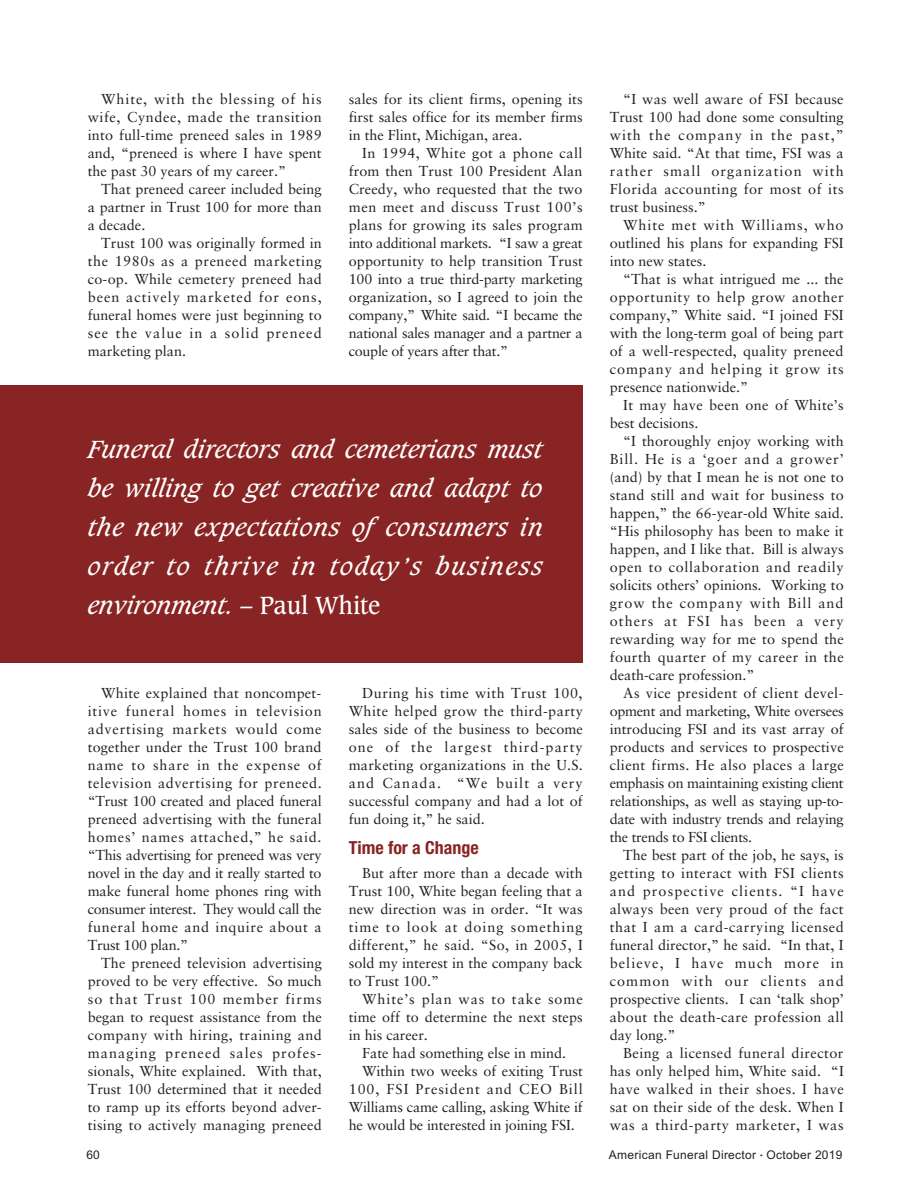
<style>
.page{position:relative;width:918px;height:1202px;background:#fff}
.page>*{position:absolute;margin:0;border:0;box-sizing:border-box;transform-origin:0 0}
.t1{font:italic 24px/39px "Caxton Std";letter-spacing:.075em;color:#fff;text-align:justify}
.t2{font:700 condensed 18px "Helvetica Neue LT Std";color:#882423}
.t3{font:14.4px/18px "Sabon LT Std";color:#231f20;text-align:justify}
.t4{font:14.4px/18px "Sabon LT Std";letter-spacing:.025em;color:#231f20}
.t5{font:14.4px "Sabon LT Std";letter-spacing:.065em;color:#231f20}
.t6{font:12px "Arial";letter-spacing:.025em;color:#231f20}
.s1{font-style:normal}
.s2{font-size:7.5px}
</style>
<div class="page">
<div style="left:0;top:386px;width:583px;height:277px;background:#882423"></div>
<p class="t3" style="left:88px;top:91px;width:236px;text-indent:14px">White, with the blessing of his wife, Cyndee, made the transition into full-time preneed sales in 1989 and, “preneed is where I have spent the past 30 years of my career.”</p>
<p class="t3" style="left:88px;top:181px;width:235px;text-indent:13px">That preneed career included being a partner in Trust 100 for more than a decade.</p>
<p class="t3" style="left:88px;top:235px;width:236px;text-indent:13px">Trust 100 was originally formed in the 1980s as a preneed marketing co-op. While cemetery preneed had been actively marketed for eons, funeral homes were just beginning to see the value in a solid preneed marketing plan.</p>
<p class="t3" style="left:349px;top:91px;width:235px">sales for its client firms, opening its first sales office for its member firms in the Flint, Michigan, area.</p>
<p class="t3" style="left:349px;top:145px;width:236px;text-indent:14px">In 1994, White got a phone call from then Trust 100 President Alan Creedy, who requested that the two men meet and discuss Trust 100’s plans for growing its sales program into additional markets. “I saw a great opportunity to help transition Trust 100 into a true third-party marketing organization, so I agreed to join the company,” White said. “I became the national sales manager and a partner a couple of years after that.”</p>
<h1 class="t1" style="left:88px;top:431px;width:456px">Funeral directors and cemeterians must be willing to get creative and adapt to the new expectations ofconsumers in order to thrive in today’s business environment. <span class="s1">– Paul White</span></h1>
<p class="t3" style="left:88px;top:685px;width:236px;text-indent:14px">White explained that noncompet&shy;itive funeral homes in television advertising markets would come together under the Trust 100 brand name to share in the expense of television advertising for preneed. “Trust 100 created and placed funeral preneed advertising with the funeral homes’ names attached,” he said. “This advertising for preneed was very novel in the day and it really started to make funeral home phones ring with consumer interest. They would call the funeral home and inquire about a Trust 100 plan.”</p>
<p class="t3" style="left:88px;top:955px;width:236px;text-indent:14px">The preneed television advertising proved to be very effective. So much so that Trust 100 member firms began to request assistance from the company with hiring, training and managing preneed sales profes&shy;sionals, White explained. With that, Trust 100 determined that it needed to ramp up its efforts beyond adver&shy;tising to actively managing preneed</p>
<p class="t3" style="left:349px;top:685px;width:236px;text-indent:13px">During his time with Trust 100, White helped grow the third-party sales side of the business to become one of the largest third-party marketing organizations in the U.S. and Canada. “We built a very successful company and had a lot of fun doing it,” he said.</p>
<p class="t2" style="left:349px;top:841px;width:132px">Time for a Change</p>
<p class="t3" style="left:349px;top:865px;width:236px;text-indent:14px">But after more than a decade with Trust 100, White began feeling that a new direction was in order. “It was time to look at doing something different,” he said. “So, in 2005, I sold my interest in the company back to Trust 100.”</p>
<p class="t3" style="left:349px;top:991px;width:236px;text-indent:14px">White’s plan was to take some time off to determine the next steps in his career.</p>
<p class="t3" style="left:362px;top:1045px;width:206px">Fate had something else in mind.</p>
<p class="t3" style="left:362px;top:1063px;width:222px">Within two weeks of exiting Trust</p>
<p class="t5" style="left:349px;top:1082px;width:235px">100, FSI President and CEO Bill</p>
<p class="t3" style="left:349px;top:1099px;width:236px">Williams came calling, asking White if</p>
<p class="t3" style="left:349px;top:1117px;width:227px">he would be interested in joining FSI.</p>
<p class="t3" style="left:610px;top:91px;width:236px;text-indent:13px">“I was well aware of FSI because Trust 100 had done some consulting with the company in the past,” White said. “At that time, FSI was a rather small organization with Florida accounting for most of its trust business.”</p>
<p class="t3" style="left:610px;top:217px;width:235px;text-indent:14px">White met with Williams, who outlined his plans for expanding FSI into new states.</p>
<p class="t3" style="left:610px;top:271px;width:236px;text-indent:13px">“That is what intrigued me ... the opportunity to help grow another company,” White said. “I joined FSI with the long-term goal of being part of a well-respected, quality preneed company and helping it grow its presence nationwide.”</p>
<p class="t4" style="left:610px;top:397px;width:236px;text-indent:14px">It may have been one of White’s best decisions.</p>
<p class="t3" style="left:610px;top:433px;width:236px;text-indent:14px">“I thoroughly enjoy working with Bill. He is a ‘goer and a grower’ (and) by that I mean he is not one to stand still and wait for business to happen,” the 66-year-old White said. “His philosophy has been to make it happen, and I like that. Bill is always open to collaboration and readily solicits others’ opinions. Working to grow the company with Bill and others at FSI has been a very rewarding way for me to spend the fourth quarter of my career in the death-care profession.”</p>
<p class="t3" style="left:610px;top:685px;width:236px;text-indent:14px">As vice president of client devel&shy;opment and marketing, White oversees introducing FSI and its vast array of products and services to prospective client firms. He also places a large emphasis on maintaining existing client relationships, as well as staying up-to&shy;date with industry trends and relaying the trends to FSI clients.</p>
<p class="t3" style="left:610px;top:847px;width:236px;text-indent:13px">The best part of the job, he says, is getting to interact with FSI clients and prospective clients. “I have always been very proud of the fact that I am a card-carrying licensed funeral director,” he said. “In that, I believe, I have much more in common with our clients and prospective clients. I can ‘talk shop’ about the death-care profession all day long.”</p>
<p class="t3" style="left:610px;top:1045px;width:236px;text-indent:13px">Being a licensed funeral director has only helped him, White said. “I have walked in their shoes. I have sat on their side of the desk. When I was a third-party marketer, I was</p>
<p class="t6" style="left:87px;top:1148px;width:15px">60</p>
<p class="t6" style="left:609px;top:1148px;width:235px">American Funeral Director <span class="s2">•</span> October 2019</p>
</div>
